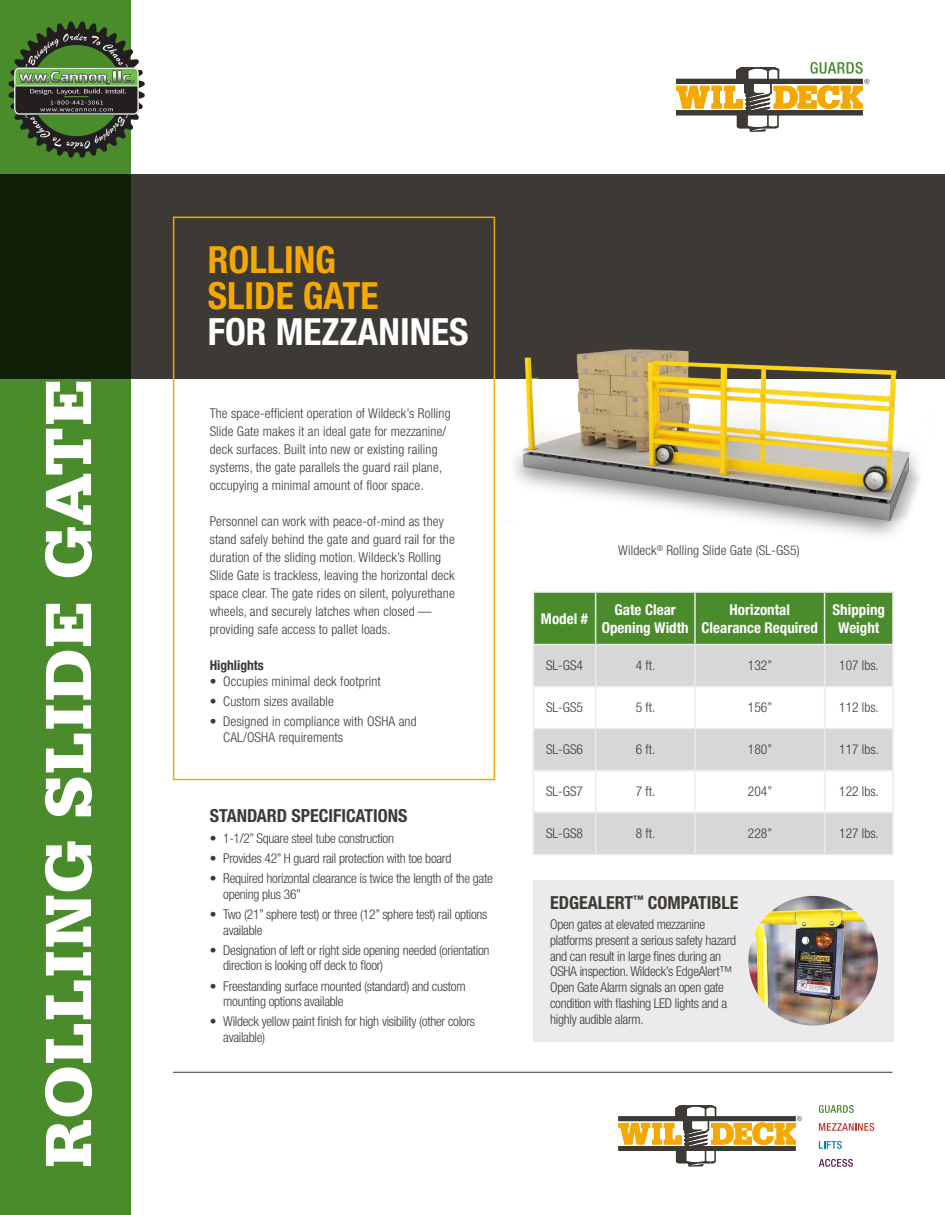
<style>
.page{position:relative;width:945px;height:1215px;background:#fff}
.page>*{position:absolute;margin:0;border:0;box-sizing:border-box;transform-origin:0 0}
.t1{font:900 69px "Serifa Std";letter-spacing:.02em;color:#fff}
.t2{font:700 condensed 37.5px/35.8px "Helvetica Neue LT Std";color:#f5a800}
.t3{font:700 condensed 37.5px "Helvetica Neue LT Std";color:#fff}
.t4{font:700 condensed 18px "Helvetica Neue LT Std";color:#3d3935}
.t5{font:700 condensed 15px/18px "Helvetica Neue LT Std";color:#fff;text-align:center}
.t6{font:300 condensed 13.5px/18px "Helvetica Neue LT Std";color:#3d3935}
.t7{font:300 condensed 13.5px/15.8px "Helvetica Neue LT Std";letter-spacing:-.02em;color:#3d3935}
.t8{font:700 condensed 13.5px "Helvetica Neue LT Std";color:#3d3935}
</style>
<div class="page">
<div style="left:0;top:174px;width:945px;height:205px;background:#3d3935"></div>
<svg style="left:0;top:0;width:130px;height:1215px;background:#3f7625"></svg>
<div style="left:173px;top:217px;width:322px;height:563px;border:2px solid #f5a800"></div>
<hr style="left:173px;top:1072px;width:719px;height:1px;background:#3d3935">
<svg style="left:618px;top:1105px;width:184px;height:62px"></svg>
<svg style="left:819px;top:1105px;width:35px;height:8px"></svg>
<svg style="left:819px;top:1123px;width:55px;height:8px"></svg>
<svg style="left:819px;top:1141px;width:23px;height:8px"></svg>
<svg style="left:819px;top:1159px;width:34px;height:8px"></svg>
<div style="left:533px;top:880px;width:361px;height:162px;background:#ecebeb"></div>
<svg style="left:676px;top:62px;width:193px;height:70px"></svg>
<img style="left:492px;top:225px;width:428px;height:339px">
<div style="left:534px;top:593px;width:358px;height:51px;background:#4a8b2c"></div>
<svg style="left:534px;top:645px;width:358px;height:209px;fill:#d8d7d7"></svg>
<hr style="left:533px;top:591px;width:63px;height:2px;background:#ecebeb">
<hr style="left:533px;top:593px;width:1px;height:51px;background:#ecebeb">
<hr style="left:596px;top:591px;width:99px;height:2px;background:#ecebeb">
<hr style="left:595px;top:593px;width:1px;height:51px;background:#ecebeb">
<hr style="left:695px;top:591px;width:130px;height:2px;background:#ecebeb">
<hr style="left:694px;top:593px;width:2px;height:51px;background:#ecebeb">
<hr style="left:825px;top:591px;width:69px;height:2px;background:#ecebeb">
<hr style="left:824px;top:593px;width:1px;height:51px;background:#ecebeb">
<hr style="left:892px;top:593px;width:2px;height:51px;background:#ecebeb">
<hr style="left:533px;top:644px;width:63px;height:1px;background:#ecebeb">
<hr style="left:533px;top:645px;width:1px;height:41px;background:#ecebeb">
<hr style="left:596px;top:644px;width:99px;height:1px;background:#ecebeb">
<hr style="left:695px;top:644px;width:130px;height:1px;background:#ecebeb">
<hr style="left:694px;top:645px;width:2px;height:41px;background:#ecebeb">
<hr style="left:825px;top:644px;width:69px;height:1px;background:#ecebeb">
<hr style="left:824px;top:645px;width:1px;height:41px;background:#ecebeb">
<hr style="left:533px;top:686px;width:63px;height:1px;background:#ecebeb">
<hr style="left:533px;top:687px;width:1px;height:41px;background:#ecebeb">
<hr style="left:596px;top:686px;width:99px;height:1px;background:#ecebeb">
<hr style="left:695px;top:686px;width:130px;height:1px;background:#ecebeb">
<hr style="left:694px;top:687px;width:2px;height:41px;background:#ecebeb">
<hr style="left:825px;top:686px;width:69px;height:1px;background:#ecebeb">
<hr style="left:824px;top:687px;width:1px;height:41px;background:#ecebeb">
<hr style="left:533px;top:728px;width:63px;height:1px;background:#ecebeb">
<hr style="left:533px;top:729px;width:1px;height:41px;background:#ecebeb">
<hr style="left:596px;top:728px;width:99px;height:1px;background:#ecebeb">
<hr style="left:695px;top:728px;width:130px;height:1px;background:#ecebeb">
<hr style="left:694px;top:729px;width:2px;height:41px;background:#ecebeb">
<hr style="left:825px;top:728px;width:69px;height:1px;background:#ecebeb">
<hr style="left:824px;top:729px;width:1px;height:41px;background:#ecebeb">
<hr style="left:533px;top:770px;width:63px;height:1px;background:#ecebeb">
<hr style="left:533px;top:771px;width:1px;height:41px;background:#ecebeb">
<hr style="left:596px;top:770px;width:99px;height:1px;background:#ecebeb">
<hr style="left:695px;top:770px;width:130px;height:1px;background:#ecebeb">
<hr style="left:694px;top:771px;width:2px;height:41px;background:#ecebeb">
<hr style="left:825px;top:770px;width:69px;height:1px;background:#ecebeb">
<hr style="left:824px;top:771px;width:1px;height:41px;background:#ecebeb">
<hr style="left:533px;top:812px;width:63px;height:1px;background:#ecebeb">
<hr style="left:533px;top:813px;width:1px;height:41px;background:#ecebeb">
<hr style="left:596px;top:812px;width:99px;height:1px;background:#ecebeb">
<hr style="left:695px;top:812px;width:130px;height:1px;background:#ecebeb">
<hr style="left:694px;top:813px;width:2px;height:41px;background:#ecebeb">
<hr style="left:825px;top:812px;width:69px;height:1px;background:#ecebeb">
<hr style="left:824px;top:813px;width:1px;height:41px;background:#ecebeb">
<hr style="left:533px;top:854px;width:63px;height:1px;background:#ecebeb">
<hr style="left:596px;top:854px;width:99px;height:1px;background:#ecebeb">
<hr style="left:695px;top:854px;width:130px;height:1px;background:#ecebeb">
<hr style="left:825px;top:854px;width:69px;height:1px;background:#ecebeb">
<hr style="left:595px;top:645px;width:1px;height:41px;background:#ecebeb">
<hr style="left:892px;top:645px;width:2px;height:41px;background:#ecebeb">
<hr style="left:595px;top:687px;width:1px;height:41px;background:#ecebeb">
<hr style="left:892px;top:687px;width:2px;height:41px;background:#ecebeb">
<hr style="left:595px;top:729px;width:1px;height:41px;background:#ecebeb">
<hr style="left:892px;top:729px;width:2px;height:41px;background:#ecebeb">
<hr style="left:595px;top:771px;width:1px;height:41px;background:#ecebeb">
<hr style="left:892px;top:771px;width:2px;height:41px;background:#ecebeb">
<hr style="left:595px;top:813px;width:1px;height:41px;background:#ecebeb">
<hr style="left:892px;top:813px;width:2px;height:41px;background:#ecebeb">
<img style="left:748px;top:896px;width:130px;height:130px;border-radius:65px">
<img style="left:8px;top:21px;width:137px;height:137px">
<h1 class="t1" style="left:28px;top:1168px;width:790px;rotate:-90deg">ROLLING SLIDE GATE</h1>
<h2 class="t2" style="left:208px;top:241px;width:172px">ROLLING<br>SLIDE GATE</h2>
<h2 class="t3" style="left:208px;top:309px;width:263px">FOR MEZZANINES</h2>
<p class="t6" style="left:210px;top:404px;width:243px">The space-efficient operation of Wildeck’s Rolling Slide Gate makes it an ideal gate for mezzanine/ deck surfaces. Built into new or existing railing systems, the gate parallels the guard rail plane, occupying a minimal amount of floor space.</p>
<p class="t6" style="left:210px;top:512px;width:247px">Personnel can work with peace-of-mind as they stand safely behind the gate and guard rail for the duration of the sliding motion. Wildeck’s Rolling Slide Gate is trackless, leaving the horizontal deck space clear. The gate rides on silent, polyurethane wheels, and securely latches when closed — providing safe access to pallet loads.</p>
<p class="t8" style="left:210px;top:657px;width:56px">Highlights</p>
<p class="t6" style="left:210px;top:672px;width:173px">• Occupies minimal deck footprint</p>
<p class="t6" style="left:210px;top:692px;width:126px">• Custom sizes available</p>
<p class="t6" style="left:223px;top:713px;width:195px;line-height:15.8px;text-indent:-14px">• Designed in compliance with OSHA and<br>CAL/OSHA requirements</p>
<h3 class="t4" style="left:210px;top:805px;width:199px">STANDARD SPECIFICATIONS</h3>
<p class="t7" style="left:210px;top:830px;width:186px">• 1-1/2” Square steel tube construction</p>
<p class="t7" style="left:210px;top:850px;width:243px">• Provides 42” H guard rail protection with toe board</p>
<p class="t7" style="left:223px;top:870px;width:271px;text-indent:-14px">• Required horizontal clearance is twice the length of the gate opening plus 36”</p>
<p class="t7" style="left:223px;top:906px;width:266px;text-indent:-14px">• Two (21” sphere test) or three (12” sphere test) rail options available</p>
<p class="t7" style="left:223px;top:942px;width:268px;text-indent:-14px">• Designation of left or right side opening needed (orientation direction is looking off deck to floor)</p>
<p class="t7" style="left:223px;top:978px;width:244px;text-indent:-14px">• Freestanding surface mounted (standard) and custom mounting options available</p>
<p class="t7" style="left:223px;top:1014px;width:253px;text-indent:-14px">• Wildeck yellow paint finish for high visibility (other colors available)</p>
<p class="t6" style="left:618px;top:541px;width:183px">Wildeck<sup>®</sup> Rolling Slide Gate (SL-GS5)</p>
<p class="t5" style="left:541px;top:609px;width:49px">Model #</p>
<p class="t5" style="left:602px;top:600px;width:88px">Gate Clear<br>Opening Width</p>
<p class="t5" style="left:702px;top:600px;width:118px">Horizontal<br>Clearance Required</p>
<p class="t5" style="left:833px;top:600px;width:54px">Shipping<br>Weight</p>
<p class="t6" style="left:546px;top:656px;width:38px">SL-GS4</p>
<p class="t6" style="left:636px;top:656px;width:21px">4 ft.</p>
<p class="t6" style="left:748px;top:656px;width:26px">132”</p>
<p class="t6" style="left:839px;top:656px;width:41px">107 lbs.</p>
<p class="t6" style="left:546px;top:698px;width:38px">SL-GS5</p>
<p class="t6" style="left:636px;top:698px;width:21px">5 ft.</p>
<p class="t6" style="left:748px;top:698px;width:26px">156”</p>
<p class="t6" style="left:839px;top:698px;width:41px">112 lbs.</p>
<p class="t6" style="left:546px;top:740px;width:38px">SL-GS6</p>
<p class="t6" style="left:636px;top:740px;width:21px">6 ft.</p>
<p class="t6" style="left:748px;top:740px;width:26px">180”</p>
<p class="t6" style="left:839px;top:740px;width:41px">117 lbs.</p>
<p class="t6" style="left:546px;top:782px;width:38px">SL-GS7</p>
<p class="t6" style="left:636px;top:782px;width:21px">7 ft.</p>
<p class="t6" style="left:748px;top:782px;width:26px">204”</p>
<p class="t6" style="left:839px;top:782px;width:41px">122 lbs.</p>
<p class="t6" style="left:546px;top:824px;width:38px">SL-GS8</p>
<p class="t6" style="left:636px;top:824px;width:21px">8 ft.</p>
<p class="t6" style="left:748px;top:824px;width:26px">228”</p>
<p class="t6" style="left:839px;top:824px;width:41px">127 lbs.</p>
<h3 class="t4" style="left:550px;top:892px;width:190px">EDGEALERT<sup>™</sup> COMPATIBLE</h3>
<p class="t7" style="left:550px;top:916px;width:188px">Open gates at elevated mezzanine platforms present a serious safety hazard and can result in large fines during an OSHA inspection. Wildeck’s EdgeAlert™ Open Gate Alarm signals an open gate condition with flashing LED lights and a highly audible alarm.</p>
</div>
